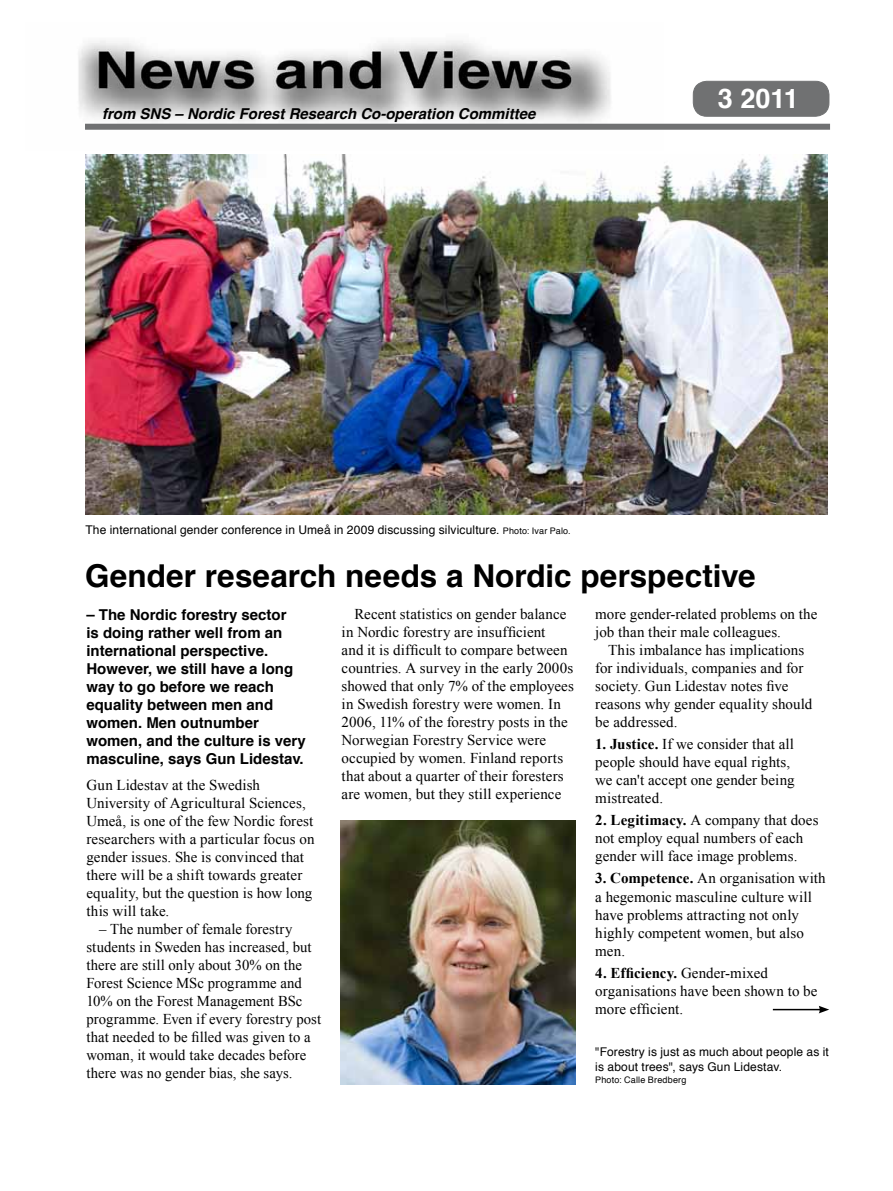
<style>
.page{position:relative;width:893px;height:1191px;background:#fff}
.page>*{position:absolute;margin:0;border:0;box-sizing:border-box;transform-origin:0 0}
.t1{font:700 31.5px "Helvetica";color:#000}
.t2{font:700 27px "Helvetica";color:#fff}
.t3{font:15px/18px "Times New Roman";letter-spacing:.005em;color:#000}
.t4{font:700 15px/18px "Helvetica";color:#000}
.t5{font:italic 700 15px "Helvetica";color:#000}
.t6{font:12px/14.4px "Helvetica";letter-spacing:.015em;color:#000}
.t7{font:9px "Helvetica";letter-spacing:.02em;color:#000}
.s1{font-size:9px}
.s2{font-weight:700}
</style>
<div class="page">
<img style="left:78px;top:40px;width:585px;height:84px">
<div style="left:85px;top:124px;width:745px;height:6px;background:#707172"></div>
<div style="left:693px;top:81px;width:136px;height:35px;background:#707172;border-radius:13px"></div>
<div style="left:693px;top:81px;width:136px;height:35px;border:1px solid #707172;border-radius:13px"></div>
<img style="left:85px;top:154px;width:743px;height:360px">
<img style="left:340px;top:821px;width:235px;height:263px">
<hr style="left:773px;top:1008px;width:48px;height:2px;background:#000">
<svg style="left:819px;top:1006px;width:10px;height:7px"></svg>
<p class="t5" style="left:102px;top:102px;width:435px">from SNS – Nordic Forest Research Co-operation Committee</p>
<h2 class="t2" style="left:718px;top:77px;width:83px">3 2011</h2>
<p class="t6" style="left:85px;top:523px;width:487px">The international gender conference in Umeå in 2009 discussing silviculture. <span class="s1">Photo: Ivar Palo.</span></p>
<h1 class="t1" style="left:85px;top:551px;width:672px">Gender research needs a Nordic perspective</h1>
<p class="t4" style="left:86px;top:605px;width:221px">– The Nordic forestry sector<br>is doing rather well from an international perspective.<br>However, we still have a long way to go before we reach equality between men and women. Men outnumber women, and the culture is very masculine, says Gun Lidestav.</p>
<p class="t3" style="left:86px;top:776px;width:230px">Gun Lidestav at the Swedish University of Agricultural Sciences, Umeå, is one of the few Nordic forest researchers with a particular focus on gender issues. She is convinced that there will be a shift towards greater equality, but the question is how long this will take.</p>
<p class="t3" style="left:86px;top:920px;width:236px;text-indent:13px">– The number of female forestry students in Sweden has increased, but there are still only about 30% on the Forest Science MSc programme and 10% on the Forest Management BSc programme. Even if every forestry post that needed to be filled was given to a woman, it would take decades before there was no gender bias, she says.</p>
<p class="t3" style="left:342px;top:604px;width:234px;text-indent:13px">Recent statistics on gender balance in Nordic forestry are insufficient<br>and it is difficult to compare between countries. A survey in the early 2000s showed that only 7% of the employees in Swedish forestry were women. In 2006, 11% of the forestry posts in the Norwegian Forestry Service were occupied by women. Finland reports that about a quarter of their foresters are women, but they still experience</p>
<p class="t3" style="left:595px;top:604px;width:224px">more gender-related problems on the job than their male colleagues.</p>
<p class="t3" style="left:595px;top:640px;width:218px;text-indent:13px">This imbalance has implications for individuals, companies and for society. Gun Lidestav notes five reasons why gender equality should be addressed.</p>
<p class="t3" style="left:595px;top:734px;width:201px"><span class="s2">1. Justice.</span> If we consider that all people should have equal rights, we can't accept one gender being mistreated.</p>
<p class="t3" style="left:595px;top:811px;width:225px"><span class="s2">2. Legitimacy.</span> A company that does not employ equal numbers of each gender will face image problems.</p>
<p class="t3" style="left:595px;top:869px;width:232px"><span class="s2">3. Competence.</span> An organisation with a hegemonic masculine culture will have problems attracting not only highly competent women, but also men.</p>
<p class="t3" style="left:595px;top:963px;width:224px"><span class="s2">4. Efficiency.</span> Gender-mixed organisations have been shown to be more efficient.</p>
<p class="t6" style="left:595px;top:1045px;width:235px">"Forestry is just as much about people as it is about trees", says Gun Lidestav.</p>
<p class="t7" style="left:595px;top:1072px;width:93px">Photo: Calle Bredberg</p>
</div>
